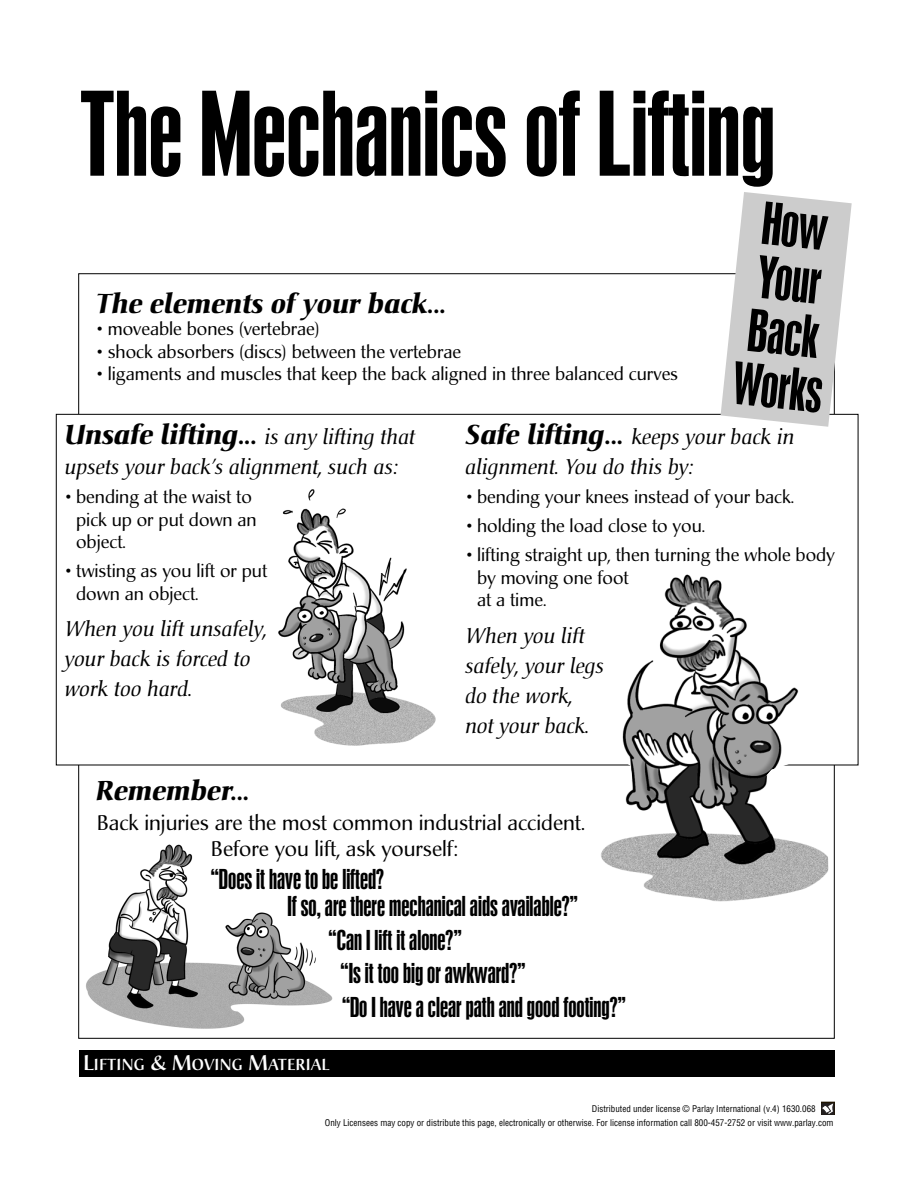
<style>
.page{position:relative;width:918px;height:1188px;background:#fff}
.page>*{position:absolute;margin:0;border:0;box-sizing:border-box;transform-origin:0 0}
.t1{font:700 108px "Hadrian";color:#000}
.t2{font:700 54px/54px "Hadrian";color:#000}
.t3{font:italic 700 27px "Christiana";color:#000}
.t4{font:700 25.5px/33.5px "Hadrian";color:#000}
.t5{font:italic 21px/30px "Christiana";color:#000}
.t6{font:21px/25.5px "Christiana";color:#000}
.t7{font:18px/22.5px "Christiana";color:#000}
.t8{font:500 15.75px "Christiana";letter-spacing:.01em;color:#fff}
.t9{font:condensed 9px/13.6px "Helvetica";color:#000}
.s1{font-weight:400;font-size:21px}
.s2{font-weight:700;font-size:27px}
.s3{font-size:21px}
</style>
<div class="page">
<svg style="left:821px;top:1102px;width:14px;height:13px"></svg>
<div style="left:79px;top:1051px;width:756px;height:26px;background:#000"></div>
<img style="left:86px;top:844px;width:247px;height:185px">
<img style="left:278px;top:489px;width:158px;height:257px">
<img style="left:600px;top:574px;width:229px;height:328px">
<svg style="left:721px;top:192px;width:131px;height:235px"></svg>
<h1 class="t1" style="left:80px;top:86px;width:697px">The Mechanics of Lifting</h1>
<h3 class="t3" style="left:97px;top:292px;width:352px">The elements of your back...</h3>
<p class="t7" style="left:97px;top:320px;width:224px">• moveable bones (vertebrae)</p>
<p class="t7" style="left:97px;top:342px;width:366px">• shock absorbers (discs) between the vertebrae</p>
<p class="t7" style="left:97px;top:365px;width:583px">• ligaments and muscles that keep the back aligned in three balanced curves</p>
<h2 class="t2" style="left:753px;top:196px;width:91px;rotate:6deg">How<br>Your<br>Back<br>Works</h2>
<h3 class="t3" style="left:65px;top:424px;width:352px">Unsafe lifting... <span class="s1">is any lifting that</span></h3>
<p class="t5" style="left:65px;top:454px;width:335px">upsets your back’s alignment, such as:</p>
<p class="t7" style="left:76px;top:488px;width:182px;text-indent:-11px">• bending at the waist to pick up or put down an object.</p>
<p class="t7" style="left:76px;top:562px;width:193px;text-indent:-11px">• twisting as you lift or put down an object.</p>
<p class="t5" style="left:65px;top:616px;width:204px">When you lift unsafely, your back is forced to work too hard.</p>
<p class="t5" style="left:466px;top:424px;width:331px"><span class="s2">Safe lifting...</span> keeps your back in alignment. You do this by:</p>
<p class="t7" style="left:466px;top:488px;width:329px">• bending your knees instead of your back.</p>
<p class="t7" style="left:466px;top:517px;width:240px">• holding the load close to you.</p>
<p class="t7" style="left:477px;top:546px;width:359px;text-indent:-11px">• lifting straight up, then turning the whole body by moving one foot<br>at a time.</p>
<p class="t5" style="left:466px;top:623px;width:140px">When you lift safely, your legs do the work, not your back.</p>
<h3 class="t3" style="left:97px;top:779px;width:155px">Remember...</h3>
<p class="t6" style="left:211px;top:812px;width:376px;text-indent:-114px">Back injuries are the most common industrial accident.<br>Before you lift, ask yourself:</p>
<h3 class="t4" style="left:287px;top:867px;width:292px;line-height:27px;text-indent:-76px">“Does it have to be lifted?<br>If so, are there mechanical aids available?”</h3>
<h3 class="t4" style="left:341px;top:924px;width:287px;text-indent:-12px">“Can I lift it alone?”<br>“Is it too big or awkward?”<br>“Do I have a clear path and good footing?”</h3>
<p class="t8" style="left:83px;top:1058px;width:248px"><span class="s3">L</span>IFTING <span class="s3">&amp; M</span>OVING <span class="s3">M</span>ATERIAL</p>
<p class="t9" style="left:325px;top:1103px;width:510px;text-indent:267px">Distributed under license © Parlay International (v.4) 1630.068<br>Only Licensees may copy or distribute this page, electronically or otherwise. For license information call 800-457-2752 or visit www.parlay.com</p>
</div>
